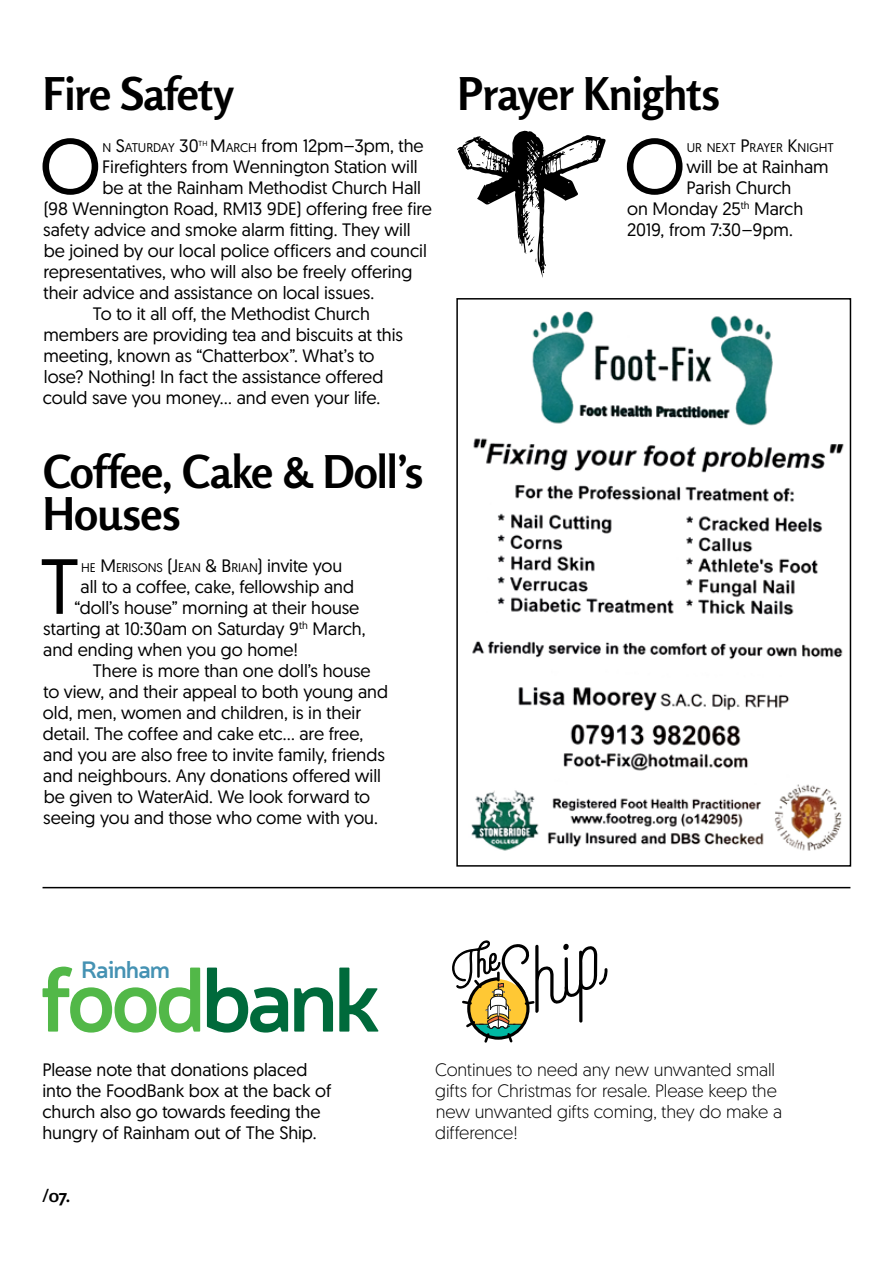
<style>
.page{position:relative;width:893px;height:1263px;background:#fff}
.page>*{position:absolute;margin:0;border:0;box-sizing:border-box;transform-origin:0 0}
.t1{font:78px "Geomanist";color:#000}
.t2{font:700 45px/42px "Rosario";letter-spacing:-.02em;color:#000}
.t3{font:600 23.7px "Neris";letter-spacing:-.04em;color:#4592b3}
.t4{font:18px/21px "Geomanist";letter-spacing:-.005em;color:#000}
.t5{font:300 18px/21px "Geomanist";letter-spacing:-.005em;color:#000}
.t6{font:700 18px "Rosario";color:#000}
.t7{font:12.6px "Geomanist";letter-spacing:-.005em;color:#000}
.t8{font:7.35px "Geomanist";color:#000}
.s1{font-size:18px}
.s2{font-style:inherit}
.s3{font-size:12.6px}
</style>
<div class="page">
<svg style="left:43px;top:966px;width:157px;height:66px"></svg>
<svg style="left:207px;top:967px;width:81px;height:65px"></svg>
<svg style="left:294px;top:987px;width:39px;height:44px"></svg>
<svg style="left:339px;top:967px;width:40px;height:64px"></svg>
<svg style="left:452px;top:940px;width:156px;height:103px"></svg>
<hr style="left:43px;top:887px;width:807px;height:1px;background:#000">
<svg style="left:457px;top:130px;width:149px;height:148px"></svg>
<img style="left:471px;top:311px;width:373px;height:540px">
<div style="left:456px;top:298px;width:395px;height:569px;border:2px solid #000"></div>
<h2 class="t2" style="left:43px;top:72px;width:193px">Fire Safety</h2>
<h1 class="t1" style="left:40px;top:116px;width:63px">O</h1>
<p class="t7" style="left:102px;top:139px;width:98px">N <span class="s1">S</span>ATURDAY <span class="s1">30</span></p>
<p class="t8" style="left:199px;top:138px;width:10px">TH</p>
<p class="t4" style="left:210px;top:134px;width:215px"><span class="s2">M</span><span class="s3">ARCH</span> from 12pm–3pm, the</p>
<p class="t4" style="left:102px;top:155px;width:317px">Firefighters from Wennington Station will</p>
<p class="t4" style="left:102px;top:176px;width:320px">be at the Rainham Methodist Church Hall</p>
<p class="t4" style="left:44px;top:197px;width:390px">(98 Wennington Road, RM13 9DE) offering free fire</p>
<p class="t4" style="left:43px;top:218px;width:369px">safety advice and smoke alarm fitting. They will</p>
<p class="t4" style="left:44px;top:239px;width:385px">be joined by our local police officers and council</p>
<p class="t4" style="left:43px;top:260px;width:370px">representatives, who will also be freely offering</p>
<p class="t4" style="left:44px;top:281px;width:332px">their advice and assistance on local issues.</p>
<p class="t4" style="left:93px;top:302px;width:278px">To to it all off, the Methodist Church</p>
<p class="t4" style="left:43px;top:323px;width:361px">members are providing tea and biscuits at this</p>
<p class="t4" style="left:43px;top:344px;width:333px">meeting, known as “Chatterbox”. What’s to</p>
<p class="t4" style="left:44px;top:365px;width:341px">lose? Nothing! In fact the assistance offered</p>
<p class="t4" style="left:43px;top:386px;width:339px">could save you money… and even your life.</p>
<h2 class="t2" style="left:43px;top:450px;width:382px">Coffee, Cake &amp; Doll’s<br>Houses</h2>
<h1 class="t1" style="left:40px;top:536px;width:41px">T</h1>
<p class="t7" style="left:81px;top:559px;width:262px">HE <span class="s1">M</span>ERISONS <span class="s1">(J</span>EAN <span class="s1">&amp; B</span>RIAN<span class="s1">)</span> <span class="s1">invite you</span></p>
<p class="t4" style="left:81px;top:575px;width:275px">all to a coffee, cake, fellowship and</p>
<p class="t4" style="left:74px;top:596px;width:287px">“doll’s house” morning at their house</p>
<p class="t4" style="left:43px;top:617px;width:324px">starting at 10:30am on Saturday 9<sup>th</sup> March,</p>
<p class="t4" style="left:43px;top:638px;width:257px">and ending when you go home!</p>
<p class="t4" style="left:93px;top:659px;width:279px">There is more than one doll’s house</p>
<p class="t4" style="left:44px;top:680px;width:346px">to view, and their appeal to both young and</p>
<p class="t4" style="left:43px;top:701px;width:320px">old, men, women and children, is in their</p>
<p class="t4" style="left:43px;top:722px;width:322px">detail. The coffee and cake etc… are free,</p>
<p class="t4" style="left:43px;top:743px;width:343px">and you are also free to invite family, friends</p>
<p class="t4" style="left:43px;top:764px;width:339px">and neighbours. Any donations offered will</p>
<p class="t4" style="left:44px;top:785px;width:328px">be given to WaterAid. We look forward to</p>
<p class="t4" style="left:43px;top:806px;width:336px">seeing you and those who come with you.</p>
<h2 class="t2" style="left:457px;top:72px;width:264px">Prayer Knights</h2>
<h1 class="t1" style="left:624px;top:116px;width:63px">O</h1>
<p class="t7" style="left:687px;top:139px;width:149px">UR NEXT <span class="s1">P</span>RAYER <span class="s1">K</span>NIGHT</p>
<p class="t4" style="left:686px;top:155px;width:144px">will be at Rainham</p>
<p class="t4" style="left:687px;top:176px;width:106px">Parish Church</p>
<p class="t4" style="left:627px;top:197px;width:177px">on Monday 25<sup>th</sup> March</p>
<p class="t4" style="left:627px;top:218px;width:167px">2019, from 7:30–9pm.</p>
<h3 class="t3" style="left:81px;top:953px;width:91px">Rainham</h3>
<p class="t4" style="left:43px;top:1058px;width:290px">Please note that donations placed into the FoodBank box at the back of church also go towards feeding the hungry of Rainham out of The Ship.</p>
<p class="t6" style="left:43px;top:1184px;width:29px">/07.</p>
<p class="t5" style="left:435px;top:1058px;width:348px">Continues to need any new unwanted small gifts for Christmas for resale. Please keep the new unwanted gifts coming, they do make a difference!</p>
</div>
